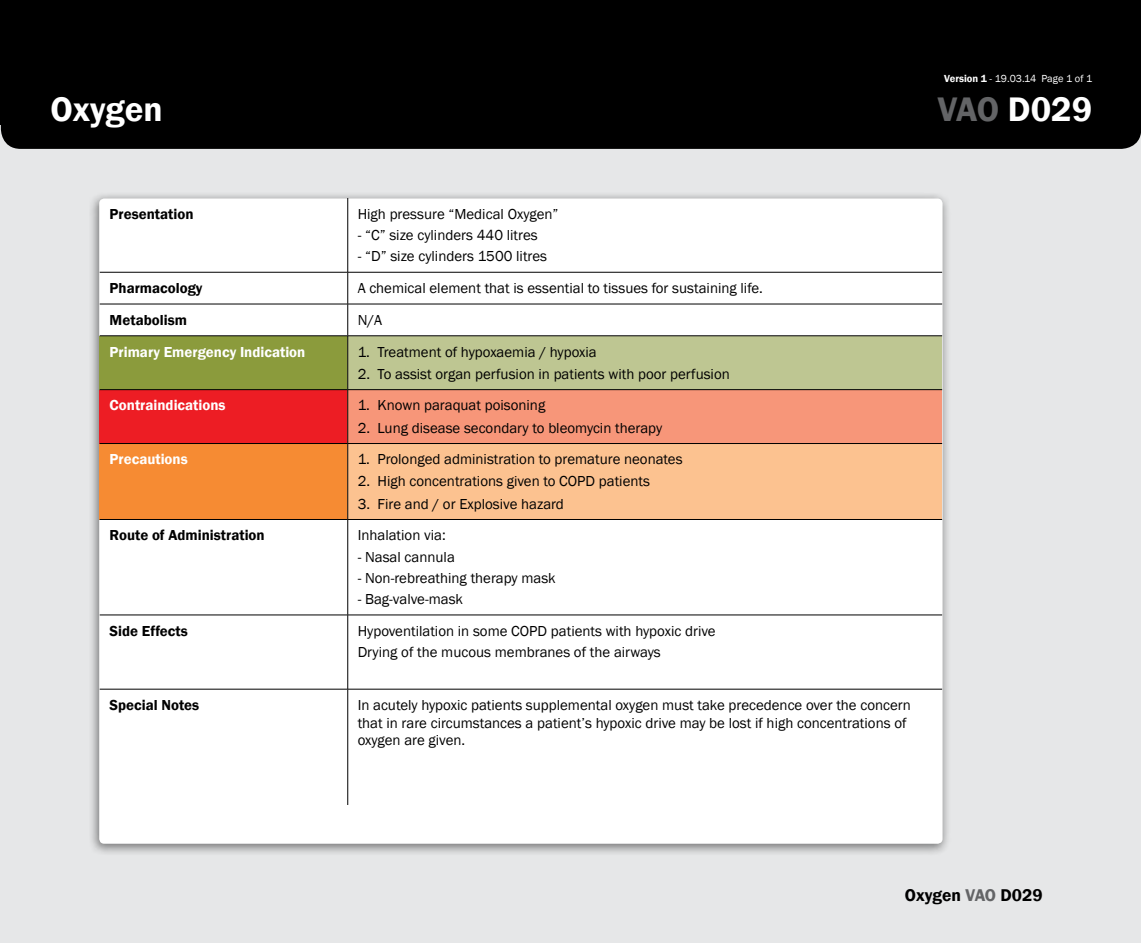
<style>
.page{position:relative;width:1141px;height:943px;background:#e6e7e8}
.page>*{position:absolute;margin:0;border:0;box-sizing:border-box;transform-origin:0 0}
.t1{font:600 35px "Franklin Gothic";color:#fff}
.t2{font:600 17.5px "Franklin Gothic";color:#000}
.t3{font:14.88px/17.5px "Franklin Gothic";color:#000}
.t4{font:600 14.88px "Franklin Gothic";color:#000}
.t5{font:600 14.88px "Franklin Gothic";color:#fff}
.t6{font:10.5px "Franklin Gothic";color:#fff}
.s1{font-weight:600}
.s2{color:#636466}
</style>
<div class="page">
<div style="left:1px;top:0;width:1140px;height:149px;background:#000"></div>
<div style="left:89px;top:192px;width:863px;height:663px;background:#000;opacity:.5"></div>
<div style="left:99px;top:198px;width:844px;height:645px;background:#fff;border-radius:5px"></div>
<div style="left:100px;top:336px;width:248px;height:53px;background:#8b9b3c"></div>
<div style="left:348px;top:336px;width:594px;height:53px;background:#bec692"></div>
<div style="left:100px;top:389px;width:248px;height:54px;background:#ed1d24"></div>
<div style="left:348px;top:389px;width:594px;height:54px;background:#f79679"></div>
<div style="left:100px;top:443px;width:248px;height:76px;background:#f68b33"></div>
<div style="left:348px;top:443px;width:594px;height:76px;background:#fcc290"></div>
<hr style="left:347px;top:198px;width:1px;height:74px;background:#000">
<hr style="left:100px;top:272px;width:248px;height:1px;background:#000">
<hr style="left:348px;top:272px;width:594px;height:1px;background:#000">
<hr style="left:347px;top:272px;width:1px;height:32px;background:#000">
<hr style="left:100px;top:304px;width:248px;height:1px;background:#000">
<hr style="left:348px;top:304px;width:594px;height:1px;background:#000">
<hr style="left:347px;top:304px;width:1px;height:31px;background:#000">
<hr style="left:100px;top:335px;width:248px;height:1px;background:#000">
<hr style="left:348px;top:335px;width:594px;height:1px;background:#000">
<hr style="left:347px;top:336px;width:1px;height:53px;background:#000">
<hr style="left:100px;top:389px;width:248px;height:1px;background:#000">
<hr style="left:348px;top:389px;width:594px;height:1px;background:#000">
<hr style="left:347px;top:390px;width:1px;height:53px;background:#000">
<hr style="left:100px;top:443px;width:248px;height:1px;background:#000">
<hr style="left:348px;top:443px;width:594px;height:1px;background:#000">
<hr style="left:347px;top:444px;width:1px;height:75px;background:#000">
<hr style="left:100px;top:519px;width:248px;height:1px;background:#000">
<hr style="left:348px;top:519px;width:594px;height:1px;background:#000">
<hr style="left:347px;top:519px;width:1px;height:95px;background:#000">
<hr style="left:100px;top:614px;width:248px;height:1px;background:#000">
<hr style="left:348px;top:614px;width:594px;height:1px;background:#000">
<hr style="left:347px;top:615px;width:1px;height:74px;background:#000">
<hr style="left:100px;top:689px;width:248px;height:1px;background:#000">
<hr style="left:348px;top:689px;width:594px;height:1px;background:#000">
<hr style="left:347px;top:689px;width:1px;height:116px;background:#000">
<p class="t6" style="left:944px;top:72px;width:150px"><span class="s1">Version 1</span> - 19.03.14 Page 1 of 1</p>
<h1 class="t1" style="left:50px;top:88px;width:114px">Oxygen</h1>
<h1 class="t1" style="left:938px;top:88px;width:156px"><span class="s2">VAO</span> D029</h1>
<p class="t4" style="left:110px;top:205px;width:85px">Presentation</p>
<p class="t3" style="left:358px;top:205px;width:202px">High pressure “Medical Oxygen”</p>
<p class="t3" style="left:358px;top:227px;width:182px">- “C” size cylinders 440 litres</p>
<p class="t3" style="left:358px;top:248px;width:191px">- “D” size cylinders 1500 litres</p>
<p class="t4" style="left:110px;top:279px;width:94px">Pharmacology</p>
<p class="t3" style="left:358px;top:280px;width:407px">A chemical element that is essential to tissues for sustaining life.</p>
<p class="t4" style="left:110px;top:311px;width:79px">Metabolism</p>
<p class="t3" style="left:358px;top:311px;width:26px">N/A</p>
<p class="t5" style="left:110px;top:342px;width:197px">Primary Emergency Indication</p>
<p class="t3" style="left:358px;top:343px;width:241px">1. Treatment of hypoxaemia / hypoxia</p>
<p class="t3" style="left:358px;top:365px;width:374px">2. To assist organ perfusion in patients with poor perfusion</p>
<p class="t5" style="left:110px;top:396px;width:118px">Contraindications</p>
<p class="t3" style="left:358px;top:397px;width:189px">1. Known paraquat poisoning</p>
<p class="t3" style="left:358px;top:419px;width:306px">2. Lung disease secondary to bleomycin therapy</p>
<p class="t5" style="left:110px;top:450px;width:80px">Precautions</p>
<p class="t3" style="left:358px;top:451px;width:326px">1. Prolonged administration to premature neonates</p>
<p class="t3" style="left:358px;top:473px;width:294px">2. High concentrations given to COPD patients</p>
<p class="t3" style="left:358px;top:495px;width:208px">3. Fire and / or Explosive hazard</p>
<p class="t4" style="left:110px;top:526px;width:157px">Route of Administration</p>
<p class="t3" style="left:358px;top:527px;width:90px">Inhalation via:</p>
<p class="t3" style="left:358px;top:548px;width:99px">- Nasal cannula</p>
<p class="t3" style="left:358px;top:569px;width:200px">- Non-rebreathing therapy mask</p>
<p class="t3" style="left:358px;top:590px;width:107px">- Bag-valve-mask</p>
<p class="t4" style="left:110px;top:621px;width:80px">Side Effects</p>
<p class="t3" style="left:358px;top:620px;width:359px;line-height:21.2px">Hypoventilation in some COPD patients with hypoxic drive<br>Drying of the mucous membranes of the airways</p>
<p class="t4" style="left:110px;top:696px;width:91px">Special Notes</p>
<p class="t3" style="left:358px;top:696px;width:555px">In acutely hypoxic patients supplemental oxygen must take precedence over the concern that in rare circumstances a patient’s hypoxic drive may be lost if high concentrations of oxygen are given.</p>
<p class="t2" style="left:905px;top:884px;width:139px">Oxygen <span class="s2">VAO</span> D029</p>
</div>
